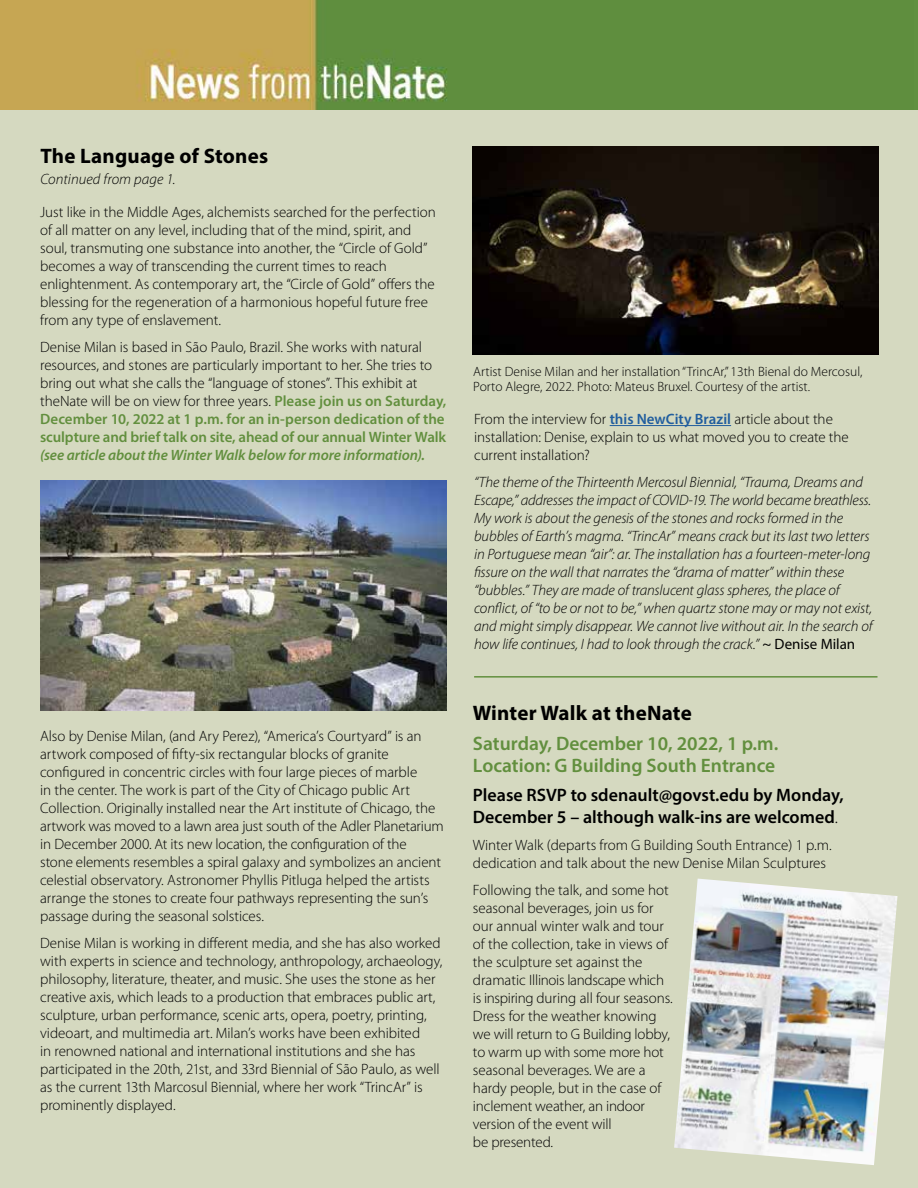
<style>
.page{position:relative;width:918px;height:1188px;background:#fff}
.page>*{position:absolute;margin:0;border:0;box-sizing:border-box;transform-origin:0 0}
.t1{font:700 21px "Myriad Pro";letter-spacing:.01em;color:#000}
.t2{font:600 19.5px/22.5px "Myriad Pro";color:#628f3e}
.t3{font:600 18px/22.5px "Myriad Pro";color:#000}
.t4{font:300 15px/18px "Myriad Pro";letter-spacing:-.005em;color:#000}
.t5{font:italic 300 15px/18px "Myriad Pro";letter-spacing:-.005em;color:#000}
.t6{font:italic 600 15px "Myriad Pro";letter-spacing:-.005em;color:#628f3e}
.t7{font:300 13.5px/15px "Myriad Pro";color:#000}
.s1{font-weight:600;color:#628f3e}
.s2{font-weight:600;color:#215e9e}
.s3{font-weight:400;font-style:normal}
.s4{font-weight:300}
</style>
<div class="page">
<div style="left:0;top:103px;width:918px;height:1085px;background:#d5d9c0"></div>
<img style="left:0;top:0;width:918px;height:109px">
<img style="left:473px;top:147px;width:406px;height:207px">
<img style="left:674px;top:879px;width:224px;height:286px">
<hr style="left:474px;top:676px;width:404px;height:2px;background:#628f3e">
<img style="left:40px;top:481px;width:407px;height:229px">
<hr style="left:610px;top:425px;width:121px;height:1px;background:#215e9e">
<h1 class="t1" style="left:40px;top:142px;width:229px">The Language of Stones</h1>
<p class="t5" style="left:40px;top:170px;width:137px">Continued from page 1.</p>
<p class="t4" style="left:40px;top:203px;width:397px">Just like in the Middle Ages, alchemists searched for the perfection of all matter on any level, including that of the mind, spirit, and soul, transmuting one substance into another, the “Circle of Gold” becomes a way of transcending the current times to reach enlightenment. As contemporary art, the “Circle of Gold” offers the blessing for the regeneration of a harmonious hopeful future free from any type of enslavement.</p>
<p class="t4" style="left:40px;top:338px;width:408px">Denise Milan is based in São Paulo, Brazil. She works with natural resources, and stones are particularly important to her. She tries to bring out what she calls the “language of stones”. This exhibit at theNate will be on view for three years. <span class="s1">Please join us on Saturday, December 10, 2022 at 1 p.m. for an in-person dedication of the sculpture and brief talk on site, ahead of our annual Winter Walk</span></p>
<p class="t6" style="left:40px;top:445px;width:387px">(see article about the Winter Walk below for more information).</p>
<p class="t4" style="left:40px;top:727px;width:405px">Also by Denise Milan, (and Ary Perez), “America’s Courtyard” is an artwork composed of fifty-six rectangular blocks of granite configured in concentric circles with four large pieces of marble<br>in the center. The work is part of the City of Chicago public Art Collection. Originally installed near the Art institute of Chicago, the artwork was moved to a lawn area just south of the Adler Planetarium in December 2000. At its new location, the configuration of the<br>stone elements resembles a spiral galaxy and symbolizes an ancient celestial observatory. Astronomer Phyllis Pitluga helped the artists arrange the stones to create four pathways representing the sun’s passage during the seasonal solstices.</p>
<p class="t4" style="left:40px;top:934px;width:404px">Denise Milan is working in different media, and she has also worked with experts in science and technology, anthropology, archaeology, philosophy, literature, theater, and music. She uses the stone as her creative axis, which leads to a production that embraces public art, sculpture, urban performance, scenic arts, opera, poetry, printing, videoart, and multimedia art. Milan’s works have been exhibited<br>in renowned national and international institutions and she has participated in the 20th, 21st, and 33rd Biennial of São Paulo, as well as the current 13th Marcosul Biennial, where her work “TrincAr” is prominently displayed.</p>
<p class="t7" style="left:473px;top:364px;width:391px">Artist Denise Milan and her installation “TrincAr,” 13th Bienal do Mercosul,<br>Porto Alegre, 2022. Photo: Mateus Bruxel. Courtesy of the artist.</p>
<p class="t4" style="left:474px;top:410px;width:376px">From the interview for <span class="s2">this NewCity Brazil</span> article about the installation: Denise, explain to us what moved you to create the current installation?</p>
<p class="t5" style="left:474px;top:473px;width:400px">“The theme of the Thirteenth Mercosul Biennial, “Trauma, Dreams and Escape,” addresses the impact of COVID-19. The world became breathless.<br>My work is about the genesis of the stones and rocks formed in the bubbles of Earth’s magma. “TrincAr” means crack but its last two letters in Portuguese mean “air”: ar. The installation has a fourteen-meter-long fissure on the wall that narrates the “drama of matter” within these “bubbles.” They are made of translucent glass spheres, the place of conflict, of “to be or not to be,” when quartz stone may or may not exist, and might simply disappear. We cannot live without air. In the search of how life continues, I had to look through the crack.” <span class="s3">~ Denise Milan</span></p>
<h1 class="t1" style="left:473px;top:700px;width:220px">Winter Walk at theNate</h1>
<h2 class="t2" style="left:473px;top:731px;width:307px">Saturday, December 10, 2022, 1 p.m.<br>Location: G Building South Entrance</h2>
<p class="t3" style="left:473px;top:783px;width:372px">Please RSVP to sdenault@govst.edu by Monday,<br>December 5 – although walk-ins are welcomed<span class="s4">.</span></p>
<p class="t4" style="left:473px;top:836px;width:360px">Winter Walk (departs from G Building South Entrance) 1 p.m. dedication and talk about the new Denise Milan Sculptures</p>
<p class="t4" style="left:473px;top:881px;width:201px">Following the talk, and some hot seasonal beverages, join us for our annual winter walk and tour of the collection, take in views of the sculpture set against the dramatic Illinois landscape which is inspiring during all four seasons.<br>Dress for the weather knowing we will return to G Building lobby, to warm up with some more hot seasonal beverages. We are a hardy people, but in the case of inclement weather, an indoor version of the event will<br>be presented.</p>
</div>
